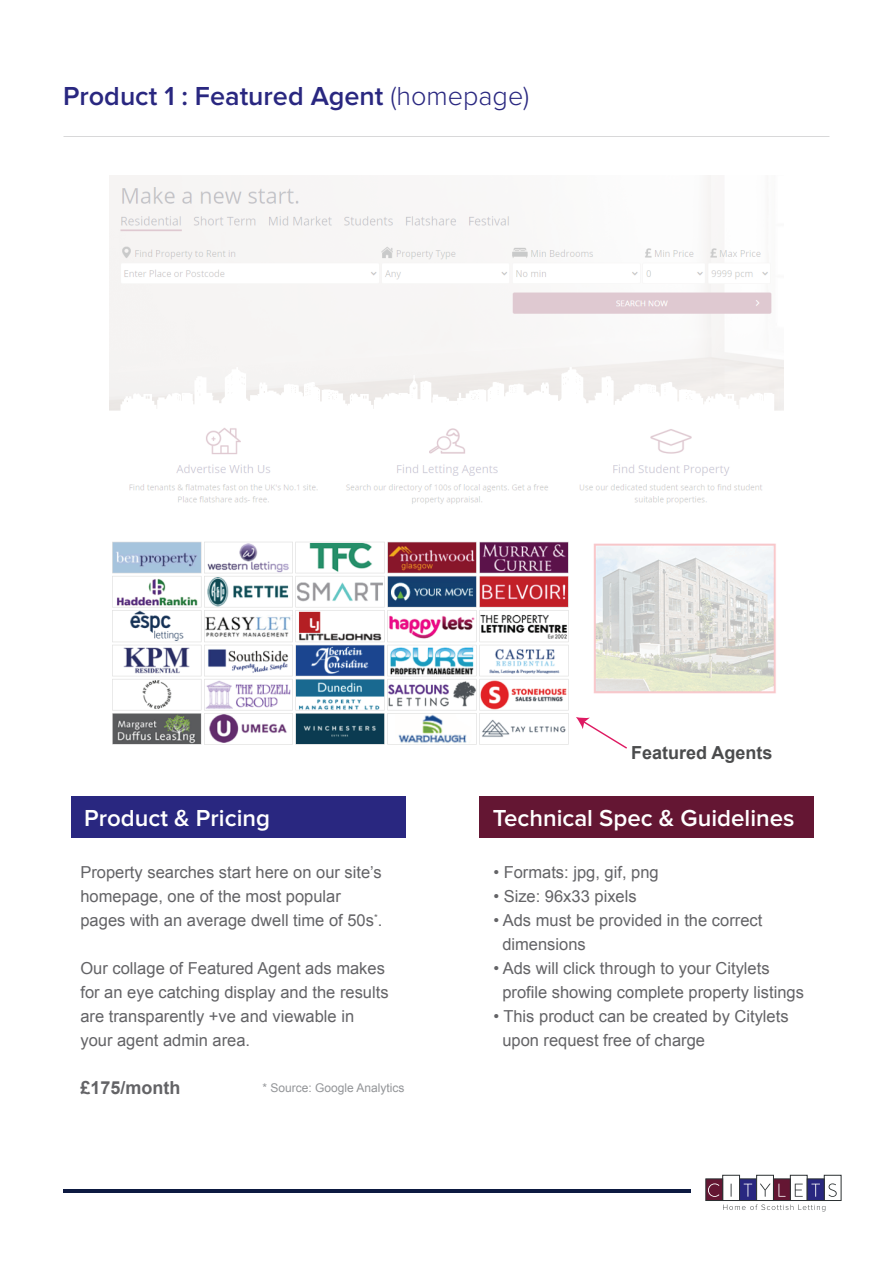
<style>
.page{position:relative;width:893px;height:1263px;background:#fff}
.page>*{position:absolute;margin:0;border:0;box-sizing:border-box;transform-origin:0 0}
.t1{font:600 27px "Proxima Nova";color:#292780}
.t2{font:600 24px "Proxima Nova";color:#fff}
.t3{font:700 22.5px "Arial";color:#fff}
.t4{font:700 18px "Arial";color:#4b4c4d}
.t5{font:700 18px "Arial";color:#636366}
.t6{font:16.5px/24px "Arial";color:#636366}
.t7{font:12px "Arial";color:#939598}
.s1{font-weight:300}
</style>
<div class="page">
<hr style="left:63px;top:1189px;width:627px;height:4px;background:#0d1a41">
<div style="left:71px;top:796px;width:335px;height:42px;background:#292780"></div>
<div style="left:479px;top:796px;width:334px;height:42px;background:#641633"></div>
<div style="left:722px;top:1175px;width:18px;height:26px;background:#fff;border:1px solid #2b3032"></div>
<div style="left:705px;top:1178px;width:18px;height:23px;background:#641633;border:1px solid #2b3032"></div>
<div style="left:739px;top:1178px;width:18px;height:23px;background:#292780;border:1px solid #2b3032"></div>
<div style="left:756px;top:1175px;width:18px;height:26px;border:1px solid #2b3032"></div>
<div style="left:790px;top:1175px;width:17px;height:26px;background:#fff;border:1px solid #2b3032"></div>
<div style="left:824px;top:1175px;width:17px;height:26px;background:#fff;border:1px solid #2b3032"></div>
<div style="left:773px;top:1178px;width:18px;height:23px;background:#641633;border:1px solid #2b3032"></div>
<div style="left:807px;top:1178px;width:17px;height:23px;background:#292780;border:1px solid #2b3032"></div>
<svg style="left:708px;top:1183px;width:11px;height:14px"></svg>
<svg style="left:731px;top:1184px;width:1px;height:13px"></svg>
<svg style="left:744px;top:1184px;width:8px;height:13px"></svg>
<svg style="left:760px;top:1184px;width:10px;height:13px"></svg>
<svg style="left:778px;top:1184px;width:7px;height:13px"></svg>
<svg style="left:795px;top:1184px;width:8px;height:13px"></svg>
<svg style="left:811px;top:1184px;width:9px;height:13px"></svg>
<svg style="left:828px;top:1183px;width:9px;height:14px"></svg>
<svg style="left:723px;top:1204px;width:102px;height:7px"></svg>
<svg style="left:576px;top:717px;width:51px;height:32px"></svg>
<svg style="left:593px;top:543px;width:183px;height:151px"></svg>
<img style="left:112px;top:542px;width:457px;height:203px">
<h1 class="t1" style="left:63px;top:84px;width:468px">Product 1 : Featured Agent <span class="s1">(homepage)</span></h1>
<p class="t4" style="left:631px;top:741px;width:143px">Featured Agents</p>
<h3 class="t3" style="left:629px;top:791px;width:83px">£8 CPM</h3>
<h2 class="t2" style="left:84px;top:807px;width:187px">Product &amp; Pricing</h2>
<h2 class="t2" style="left:493px;top:807px;width:303px">Technical Spec &amp; Guidelines</h2>
<p class="t6" style="left:80px;top:861px;width:303px">Property searches start here on our site’s homepage, one of the most popular pages with an average dwell time of 50s<sup>*</sup>.</p>
<p class="t6" style="left:80px;top:957px;width:310px">Our collage of Featured Agent ads makes for an eye catching display and the results are transparently +ve and viewable in your agent admin area.</p>
<p class="t5" style="left:80px;top:1076px;width:102px">£175/month</p>
<p class="t6" style="left:493px;top:860px;width:167px">• Formats: jpg, gif, png</p>
<p class="t6" style="left:493px;top:884px;width:145px">• Size: 96x33 pixels</p>
<p class="t6" style="left:502px;top:908px;width:261px;text-indent:-9px">• Ads must be provided in the correct dimensions</p>
<p class="t6" style="left:502px;top:957px;width:303px;text-indent:-9px">• Ads will click through to your Citylets profile showing complete property listings</p>
<p class="t6" style="left:502px;top:1005px;width:288px;text-indent:-9px">• This product can be created by Citylets upon request free of charge</p>
<p class="t7" style="left:262px;top:1080px;width:144px">* Source: Google Analytics</p>
</div>
